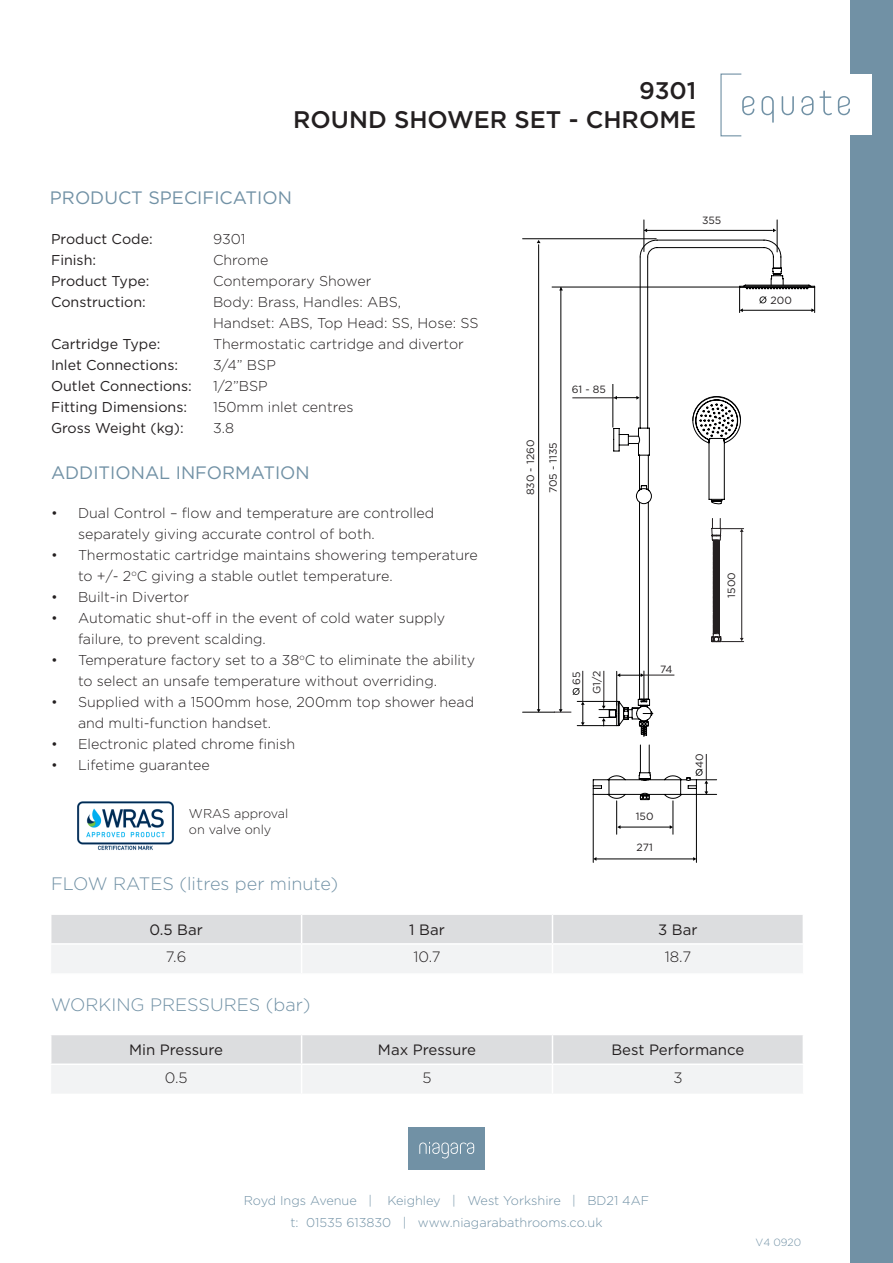
<style>
.page{position:relative;width:893px;height:1263px;background:#fff}
.page>*{position:absolute;margin:0;border:0;box-sizing:border-box;transform-origin:0 0}
.t1{font:500 24px "Gotham";color:#231f20}
.t2{font:300 18px "Gotham";color:#7191a5}
.t3{font:18px "Gotham";color:#7191a5}
.t4{font:15px "Gotham";color:#231f20}
.t5{font:300 15px "Gotham";color:#231f20}
.t6{font:300 14.25px/21px "Gotham";color:#231f20}
.t7{font:14.25px "Gotham";color:#231f20}
.t8{font:300 12.75px "Gotham";color:#7191a5}
.t9{font:300 12.75px "Gotham";color:#231f20}
.t10{font:10.5px "Gotham";color:#231f20}
.t11{font:300 10.5px "Gotham";color:#7191a5}
</style>
<div class="page">
<div style="left:850px;top:0;width:43px;height:1263px;background:#7191a5"></div>
<svg style="left:51px;top:915px;width:752px;height:58px"></svg>
<div style="left:721px;top:74px;width:150px;height:61px;background:#fff"></div>
<svg style="left:742px;top:91px;width:108px;height:32px"></svg>
<div style="left:720px;top:74px;width:22px;height:62px;border:1px solid #7191a5"></div>
<svg style="left:51px;top:1035px;width:752px;height:58px"></svg>
<img style="left:77px;top:801px;width:97px;height:49px">
<div style="left:408px;top:1127px;width:77px;height:43px;background:#7191a5"></div>
<svg style="left:419px;top:1142px;width:55px;height:16px"></svg>
<hr style="left:523px;top:238px;width:133px;height:1px;background:#000001">
<hr style="left:523px;top:712px;width:31px;height:1px;background:#000001">
<svg style="left:592px;top:239px;width:190px;height:562px"></svg>
<hr style="left:593px;top:794px;width:1px;height:68px;background:#000001">
<hr style="left:696px;top:794px;width:1px;height:68px;background:#000001">
<hr style="left:616px;top:801px;width:1px;height:33px;background:#000001">
<hr style="left:673px;top:801px;width:1px;height:33px;background:#000001">
<hr style="left:577px;top:701px;width:40px;height:1px;background:#000001">
<hr style="left:577px;top:725px;width:40px;height:1px;background:#000001">
<svg style="left:650px;top:267px;width:165px;height:459px"></svg>
<hr style="left:538px;top:245px;width:1px;height:466px;background:#000001">
<hr style="left:742px;top:310px;width:70px;height:1px;background:#000001">
<svg style="left:811px;top:287px;width:4px;height:26px"></svg>
<hr style="left:644px;top:230px;width:128px;height:1px;background:#000001">
<svg style="left:581px;top:701px;width:4px;height:24px"></svg>
<hr style="left:620px;top:827px;width:50px;height:1px;background:#000001">
<hr style="left:596px;top:859px;width:98px;height:1px;background:#000001">
<svg style="left:693px;top:857px;width:3px;height:4px"></svg>
<hr style="left:777px;top:220px;width:1px;height:32px;background:#000001">
<hr style="left:644px;top:220px;width:1px;height:32px;background:#000001">
<svg style="left:711px;top:518px;width:33px;height:125px"></svg>
<svg style="left:599px;top:256px;width:51px;height:544px"></svg>
<hr style="left:604px;top:671px;width:1px;height:30px;background:#231f20">
<hr style="left:582px;top:671px;width:1px;height:31px;background:#231f20">
<hr style="left:643px;top:675px;width:31px;height:1px;background:#231f20">
<hr style="left:572px;top:398px;width:44px;height:1px;background:#231f20">
<svg style="left:692px;top:267px;width:92px;height:237px"></svg>
<div style="left:611px;top:346px;width:5px;height:38px;background:#fff"></div>
<svg style="left:572px;top:688px;width:8px;height:7px"></svg>
<svg style="left:695px;top:754px;width:22px;height:41px"></svg>
<hr style="left:561px;top:287px;width:1px;height:424px;background:#000001">
<hr style="left:552px;top:287px;width:188px;height:1px;background:#000001">
<svg style="left:554px;top:709px;width:17px;height:4px"></svg>
<p class="t1" style="left:639px;top:75px;width:59px">9301</p>
<p class="t1" style="left:293px;top:104px;width:405px">ROUND SHOWER SET - CHROME</p>
<p class="t3" style="left:50px;top:186px;width:243px">PRODUCT SPECIFICATION</p>
<p class="t7" style="left:51px;top:230px;width:103px">Product Code:</p>
<p class="t6" style="left:213px;top:228px;width:34px">9301</p>
<p class="t7" style="left:51px;top:251px;width:47px">Finish:</p>
<p class="t6" style="left:213px;top:249px;width:57px">Chrome</p>
<p class="t7" style="left:51px;top:272px;width:100px">Product Type:</p>
<p class="t6" style="left:213px;top:270px;width:160px">Contemporary Shower</p>
<p class="t7" style="left:51px;top:293px;width:96px">Construction:</p>
<p class="t6" style="left:213px;top:291px;width:267px">Body: Brass, Handles: ABS,<br>Handset: ABS, Top Head: SS, Hose: SS</p>
<p class="t7" style="left:51px;top:335px;width:111px">Cartridge Type:</p>
<p class="t6" style="left:213px;top:333px;width:252px">Thermostatic cartridge and divertor</p>
<p class="t7" style="left:51px;top:356px;width:129px">Inlet Connections:</p>
<p class="t6" style="left:213px;top:354px;width:64px">3/4” BSP</p>
<p class="t7" style="left:51px;top:377px;width:142px">Outlet Connections:</p>
<p class="t6" style="left:213px;top:375px;width:56px">1/2”BSP</p>
<p class="t7" style="left:51px;top:398px;width:138px">Fitting Dimensions:</p>
<p class="t6" style="left:213px;top:396px;width:142px">150mm inlet centres</p>
<p class="t7" style="left:51px;top:419px;width:134px">Gross Weight (kg):</p>
<p class="t6" style="left:213px;top:417px;width:22px">3.8</p>
<p class="t3" style="left:51px;top:461px;width:260px">ADDITIONAL INFORMATION</p>
<p class="t6" style="left:78px;top:502px;width:358px;text-indent:-27px">• Dual Control – flow and temperature are controlled separately giving accurate control of both.</p>
<p class="t6" style="left:78px;top:544px;width:401px;text-indent:-27px">• Thermostatic cartridge maintains showering temperature to +/- 2<sup>o</sup>C giving a stable outlet temperature.</p>
<p class="t6" style="left:51px;top:586px;width:140px">• Built-in Divertor</p>
<p class="t6" style="left:78px;top:607px;width:369px;text-indent:-27px">• Automatic shut-off in the event of cold water supply failure, to prevent scalding.</p>
<p class="t6" style="left:78px;top:649px;width:399px;text-indent:-27px">• Temperature factory set to a 38<sup>o</sup>C to eliminate the ability to select an unsafe temperature without overriding.</p>
<p class="t6" style="left:78px;top:691px;width:398px;text-indent:-27px">• Supplied with a 1500mm hose, 200mm top shower head and multi-function handset.</p>
<p class="t6" style="left:51px;top:733px;width:246px">• Electronic plated chrome finish</p>
<p class="t6" style="left:51px;top:754px;width:160px">• Lifetime guarantee</p>
<p class="t9" style="left:189px;top:805px;width:101px">WRAS approval</p>
<p class="t9" style="left:189px;top:822px;width:84px">on valve only</p>
<p class="t2" style="left:51px;top:873px;width:289px">FLOW RATES (litres per minute)</p>
<p class="t10" style="left:702px;top:213px;width:21px">355</p>
<p class="t10" style="left:572px;top:383px;width:35px">61 - 85</p>
<p class="t10" style="left:524px;top:495px;width:57px;rotate:-90deg">830 - 1260</p>
<p class="t10" style="left:546px;top:493px;width:52px;rotate:-90deg">705 - 1135</p>
<p class="t10" style="left:570px;top:685px;width:15px;rotate:-90deg">65</p>
<p class="t10" style="left:590px;top:694px;width:25px;rotate:-90deg">G1/2</p>
<p class="t10" style="left:660px;top:662px;width:14px">74</p>
<p class="t10" style="left:725px;top:598px;width:27px;rotate:-90deg">1500</p>
<p class="t10" style="left:636px;top:809px;width:19px">150</p>
<p class="t10" style="left:636px;top:841px;width:18px">271</p>
<p class="t10" style="left:693px;top:768px;width:16px;rotate:-90deg">40</p>
<p class="t4" style="left:149px;top:920px;width:55px">0.5 Bar</p>
<p class="t4" style="left:409px;top:920px;width:37px">1 Bar</p>
<p class="t4" style="left:658px;top:920px;width:41px">3 Bar</p>
<p class="t5" style="left:166px;top:947px;width:22px">7.6</p>
<p class="t5" style="left:413px;top:947px;width:29px">10.7</p>
<p class="t5" style="left:665px;top:947px;width:28px">18.7</p>
<p class="t2" style="left:51px;top:993px;width:261px">WORKING PRESSURES (bar)</p>
<p class="t4" style="left:129px;top:1040px;width:96px">Min Pressure</p>
<p class="t4" style="left:378px;top:1040px;width:100px">Max Pressure</p>
<p class="t4" style="left:611px;top:1040px;width:135px">Best Performance</p>
<p class="t5" style="left:165px;top:1068px;width:24px">0.5</p>
<p class="t5" style="left:422px;top:1068px;width:11px">5</p>
<p class="t5" style="left:673px;top:1068px;width:11px">3</p>
<p class="t10" style="left:770px;top:293px;width:23px">200</p>
<p class="t8" style="left:244px;top:1192px;width:407px">Royd Ings Avenue | Keighley | West Yorkshire | BD21 4AF</p>
<p class="t8" style="left:290px;top:1215px;width:313px">t: 01535 613830 | www.niagarabathrooms.co.uk</p>
<p class="t11" style="left:755px;top:1236px;width:47px">V4 0920</p>
</div>
